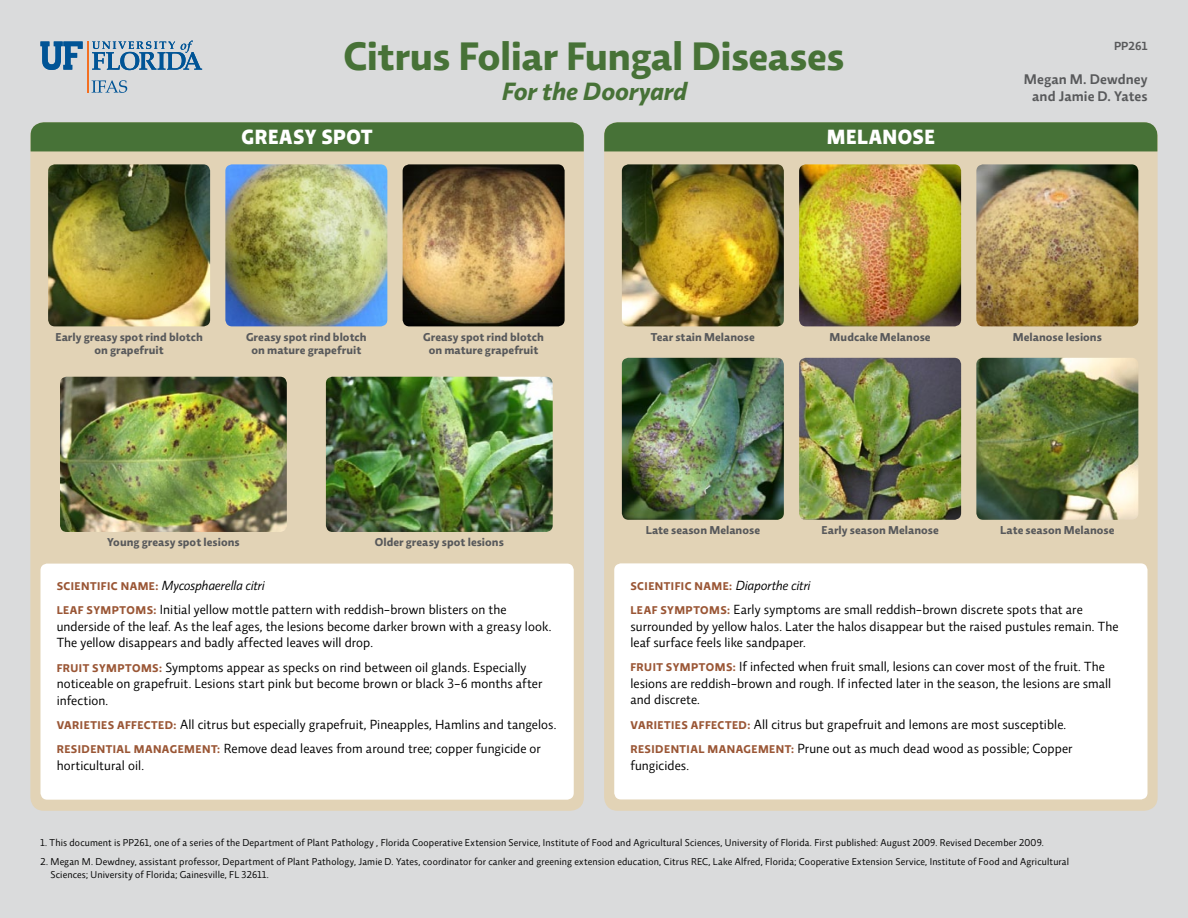
<style>
.page{position:relative;width:1188px;height:918px;background:#dadbdc}
.page>*{position:absolute;margin:0;border:0;box-sizing:border-box;transform-origin:0 0}
.t1{font:700 40.5px "Relato Sans OT";letter-spacing:-.01em;color:#477237}
.t2{font:italic 700 25.5px "Relato Sans OT";color:#477237}
.t3{font:900 21px "Relato Sans OT";letter-spacing:.025em;color:#fff;scale:.93 1}
.t4{font:600 14.25px/17.1px "Relato Sans OT";letter-spacing:.01em;color:#58595b;text-align:center}
.t5{font:13.5px/16.5px "Relato Sans OT";letter-spacing:.01em;color:#000}
.t6{font:600 12px "Relato Sans OT";letter-spacing:.005em;color:#58595b}
.t7{font:700 11.7px/14px "Relato Sans OT";letter-spacing:.005em;color:#58595b;text-align:center}
.t8{font:700 11.55px "Relato Sans OT";letter-spacing:.04em;color:#9a5635}
.t9{font:10.2px/12.1px "Relato Sans OT";letter-spacing:.015em;color:#000}
.s1{font-weight:700;font-size:11.55px;color:#9a5635}
.s2{font-style:italic}
.s3{font-weight:400;font-style:italic;font-size:13.5px;color:#000}
</style>
<div class="page">
<div style="left:604px;top:122px;width:554px;height:689px;background:#e2d3b6;border-radius:14px"></div>
<div style="left:604px;top:122px;width:554px;height:29px;background:#477237"></div>
<div style="left:30px;top:122px;width:554px;height:689px;background:#e2d3b6;border-radius:14px"></div>
<div style="left:30px;top:122px;width:554px;height:29px;background:#477237"></div>
<div style="left:40px;top:564px;width:534px;height:236px;background:#fff;border-radius:7px"></div>
<div style="left:614px;top:563px;width:534px;height:236px;background:#fff;border-radius:7px"></div>
<img style="left:48px;top:164px;width:162px;height:162px">
<img style="left:225px;top:164px;width:162px;height:162px">
<img style="left:403px;top:164px;width:162px;height:162px">
<img style="left:622px;top:164px;width:162px;height:162px">
<img style="left:799px;top:164px;width:162px;height:162px">
<img style="left:976px;top:164px;width:162px;height:162px">
<img style="left:622px;top:358px;width:162px;height:162px">
<img style="left:799px;top:358px;width:162px;height:162px">
<img style="left:976px;top:358px;width:162px;height:162px">
<img style="left:60px;top:377px;width:227px;height:155px">
<img style="left:326px;top:377px;width:227px;height:155px">
<hr style="left:87px;top:41px;width:1px;height:52px;background:#f36f21">
<svg style="left:41px;top:41px;width:161px;height:29px"></svg>
<svg style="left:92px;top:80px;width:35px;height:13px"></svg>
<h1 class="t1" style="left:344px;top:31px;width:502px">Citrus Foliar Fungal Diseases</h1>
<h2 class="t2" style="left:501px;top:76px;width:187px">For the Dooryard</h2>
<h3 class="t3" style="left:242px;top:123px;width:142px">GREASY SPOT</h3>
<h3 class="t3" style="left:827px;top:123px;width:118px">MELANOSE</h3>
<p class="t6" style="left:1114px;top:38px;width:35px">PP261</p>
<p class="t4" style="left:1024px;top:70px;width:125px">Megan M. Dewdney and Jamie D. Yates</p>
<p class="t7" style="left:55px;top:329px;width:149px">Early greasy spot rind blotch on grapefruit</p>
<p class="t7" style="left:246px;top:329px;width:122px">Greasy spot rind blotch on mature grapefruit</p>
<p class="t7" style="left:423px;top:329px;width:122px">Greasy spot rind blotch on mature grapefruit</p>
<p class="t7" style="left:651px;top:329px;width:106px">Tear stain Melanose</p>
<p class="t7" style="left:830px;top:329px;width:103px">Mudcake Melanose</p>
<p class="t7" style="left:1013px;top:329px;width:91px">Melanose lesions</p>
<p class="t7" style="left:107px;top:535px;width:134px">Young greasy spot lesions</p>
<p class="t7" style="left:375px;top:535px;width:131px">Older greasy spot lesions</p>
<p class="t5" style="left:57px;top:573px;width:451px;line-height:24.3px"><span class="s1">Scient ific N ame:</span> <span class="s2">Mycosphaerella citri<br></span><span class="s1">Leaf Symptoms:</span> Initial yellow mottle pattern with reddish-brown blisters on the</p>
<p class="t5" style="left:57px;top:618px;width:496px">underside of the leaf. As the leaf ages, the lesions become darker brown with a greasy look.<br>The yellow disappears and badly affected leaves will drop.</p>
<p class="t5" style="left:57px;top:659px;width:487px"><span class="s1">Fruit Symptoms:</span> Symptoms appear as specks on rind between oil glands. Especially noticeable on grapefruit. Lesions start pink but become brown or black 3-6 months after infection.</p>
<p class="t5" style="left:57px;top:712px;width:501px;line-height:24.3px"><span class="s1">Varieties Affected:</span> All citrus but especially grapefruit, Pineapples, Hamlins and tangelos.<br><span class="s1">Residential Management:</span> Remove dead leaves from around tree; copper fungicide or</p>
<p class="t5" style="left:57px;top:757px;width:89px">horticultural oil.</p>
<p class="t7" style="left:646px;top:523px;width:116px">Late season Melanose</p>
<p class="t7" style="left:821px;top:523px;width:119px">Early season Melanose</p>
<p class="t7" style="left:1000px;top:523px;width:116px">Late season Melanose</p>
<p class="t8" style="left:630px;top:579px;width:181px">Scientific Name: <span class="s3">Diaporthe citri</span></p>
<p class="t5" style="left:630px;top:601px;width:489px"><span class="s1">Leaf Symptoms:</span> Early symptoms are small reddish-brown discrete spots that are surrounded by yellow halos. Later the halos disappear but the raised pustules remain. The leaf surface feels like sandpaper.</p>
<p class="t5" style="left:630px;top:658px;width:482px"><span class="s1">Fruit Symptoms:</span> If infected when fruit small, lesions can cover most of the fruit. The lesions are reddish-brown and rough. If infected later in the season, the lesions are small and discrete.</p>
<p class="t5" style="left:630px;top:712px;width:444px;line-height:24.3px"><span class="s1">Varieties Affected:</span> All citrus but grapefruit and lemons are most susceptible.<br><span class="s1">Residential Management:</span> Prune out as much dead wood as possible; Copper</p>
<p class="t5" style="left:630px;top:757px;width:60px">fungicides.</p>
<p class="t9" style="left:40px;top:837px;width:1005px">1. This document is PP261, one of a series of the Department of Plant Pathology , Florida Cooperative Extension Service, Institute of Food and Agricultural Sciences, University of Florida. First published: August 2009. Revised December 2009.</p>
<p class="t9" style="left:50px;top:856px;width:1020px;text-indent:-10px">2. Megan M. Dewdney, assistant professor, Department of Plant Pathology, Jamie D. Yates, coordinator for canker and greening extension education, Citrus REC, Lake Alfred, Florida; Cooperative Extension Service, Institute of Food and Agricultural<br>Sciences; University of Florida; Gainesville, FL 32611.</p>
</div>
